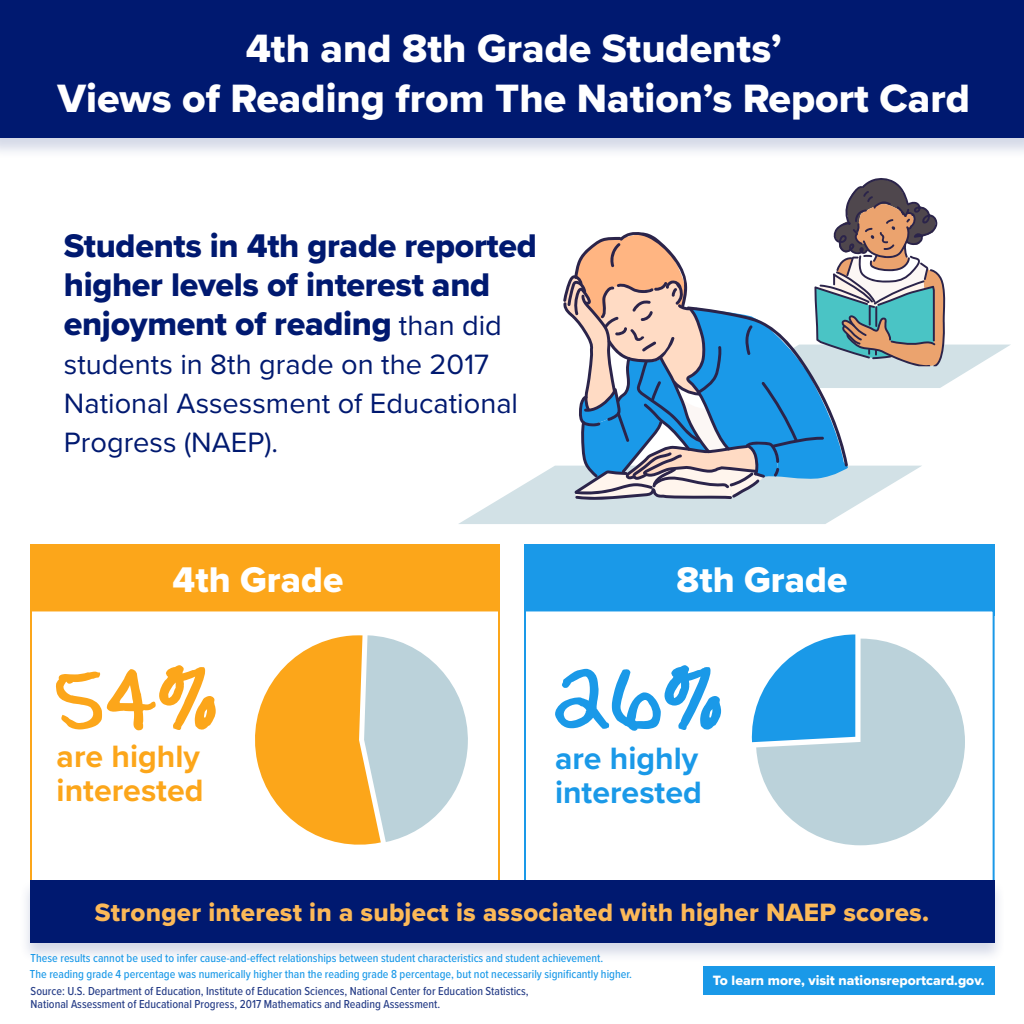
<style>
.page{position:relative;width:1024px;height:1024px;background:#fff}
.page>*{position:absolute;margin:0;border:0;box-sizing:border-box;transform-origin:0 0}
.t1{font:700 110px "Swister";color:#fca61a}
.t2{font:700 110px "Swister";color:#1a99e8}
.t3{font:41px/49.2px "Proxima Nova Extrabld";color:#fff;text-align:center}
.t4{font:37px "Proxima Nova Extrabld";color:#fff}
.t5{font:34px/39px "Proxima Nova Extrabld";letter-spacing:-.01em;color:#001970}
.t6{font:700 32px/34px "Proxima Nova";color:#fca61a}
.t7{font:700 32px/34px "Proxima Nova";color:#1a99e8}
.t8{font:29px/39px "Proxima Nova";color:#001970}
.t9{font:26px "Proxima Nova Extrabld";letter-spacing:.01em;color:#fcb958}
.t10{font:14px "Proxima Nova Extrabld";color:#fff}
.t11{font:500 12px "Proxima Nova Cond";color:#1a99e8}
.t12{font:500 12px/13px "Proxima Nova Cond";color:#263d87}
.s1{font-family:"Proxima Nova";font-size:29px}
</style>
<div class="page">
<div style="left:30px;top:544px;width:470px;height:83px;background:#fca61a"></div>
<div style="left:30px;top:609px;width:470px;height:304px;background:#fff;border:2px solid #fca61a"></div>
<div style="left:524px;top:544px;width:471px;height:72px;background:#1a99e8"></div>
<div style="left:524px;top:609px;width:471px;height:304px;background:#fff;border:2px solid #1a99e8"></div>
<svg style="left:756px;top:639px;width:209px;height:206px;fill:#bbd2da"></svg>
<svg style="left:751px;top:634px;width:104px;height:108px"></svg>
<div style="left:0;top:0;width:1024px;height:159px;background:#263d87;opacity:.2"></div>
<div style="left:0;top:0;width:1024px;height:138px;background:#001970"></div>
<svg style="left:255px;top:635px;width:213px;height:210px"></svg>
<div style="left:19px;top:879px;width:987px;height:85px;background:#263d87;opacity:.2"></div>
<div style="left:30px;top:880px;width:965px;height:62px;background:#001970"></div>
<svg style="left:458px;top:178px;width:553px;height:346px"></svg>
<div style="left:703px;top:966px;width:292px;height:29px;background:#1a99e8"></div>
<h2 class="t3" style="left:58px;top:23px;width:914px">4th and 8th Grade Students’<br>Views of Reading from The Nation’s Report Card</h2>
<p class="t5" style="left:64px;top:225px;width:474px">Students in 4th grade reported higher levels of interest and enjoyment of reading <span class="s1">than did</span></p>
<p class="t8" style="left:64px;top:343px;width:456px">students in 8th grade on the 2017<br>National Assessment of Educational<br>Progress (NAEP).</p>
<h2 class="t4" style="left:173px;top:552px;width:172px">4th Grade</h2>
<p class="t1" style="left:55px;top:618px;width:167px">54%</p>
<p class="t6" style="left:57px;top:738px;width:148px">are highly interested</p>
<h2 class="t4" style="left:677px;top:552px;width:172px">8th Grade</h2>
<p class="t2" style="left:553px;top:618px;width:174px">26%</p>
<p class="t7" style="left:555px;top:740px;width:148px">are highly interested</p>
<p class="t9" style="left:95px;top:893px;width:836px">Stronger interest in a subject is associated with higher NAEP scores.</p>
<p class="t11" style="left:31px;top:950px;width:574px">These results cannot be used to infer cause-and-effect relationships between student characteristics and student achievement.</p>
<p class="t11" style="left:30px;top:966px;width:603px">The reading grade 4 percentage was numerically higher than the reading grade 8 percentage, but not necessarily significantly higher.</p>
<p class="t12" style="left:31px;top:985px;width:500px">Source: U.S. Department of Education, Institute of Education Sciences, National Center for Education Statistics,<br>National Assessment of Educational Progress, 2017 Mathematics and Reading Assessment.</p>
<p class="t10" style="left:713px;top:970px;width:273px">To learn more, visit nationsreportcard.gov.</p>
</div>
